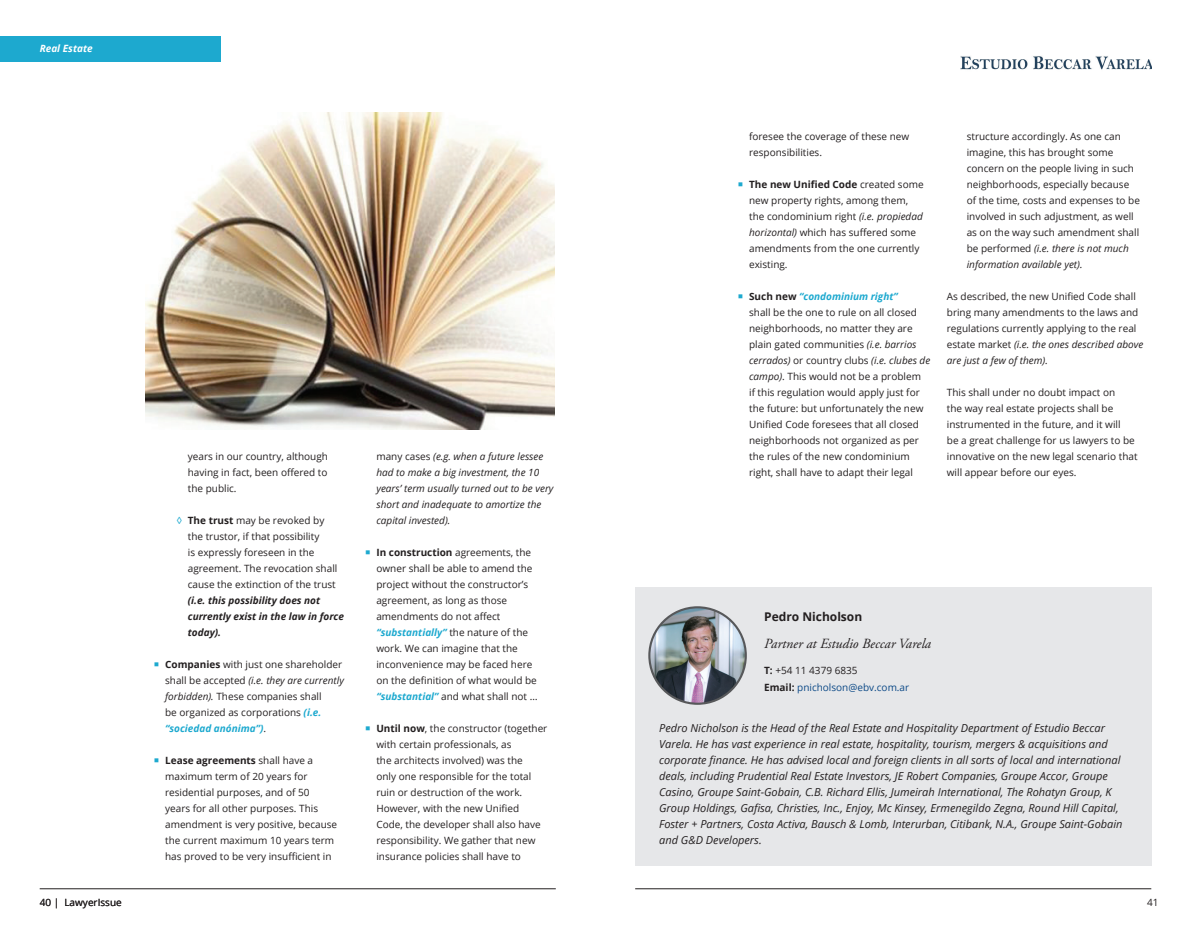
<style>
.page{position:relative;width:1191px;height:936px;background:#fff}
.page>*{position:absolute;margin:0;border:0;box-sizing:border-box;transform-origin:0 0}
.t1{font:italic 14px "Adobe Garamond Pro";color:#231f20}
.t2{font:700 12px "Open Sans";color:#231f20}
.t3{font:italic 11px/16px "Open Sans";color:#231f20}
.t4{font:10px/16px "Open Sans";color:#231f20}
.t5{font:italic 10px/16px "Open Sans";color:#231f20}
.t6{font:italic 700 10px/16px "Open Sans";color:#231f20}
.t7{font:10px/16.8px "Open Sans";color:#0d4a87}
.t8{font:italic 700 10px "Open Sans";color:#fff}
.s1{color:#1da9cf}
.s2{font-weight:700}
.s3{font-style:italic}
.s4{font-weight:700;font-style:italic;color:#1da9cf}
.s5{font-style:normal}
.s6{font-weight:700;color:#231f20}
.s7{color:#231f20}
</style>
<div class="page">
<div style="left:0;top:36px;width:221px;height:26px;background:#1da9cf"></div>
<hr style="left:40px;top:888px;width:516px;height:1px;background:#231f20">
<hr style="left:635px;top:888px;width:516px;height:1px;background:#231f20">
<img style="left:145px;top:113px;width:409px;height:316px">
<img style="left:960px;top:56px;width:191px;height:14px">
<div style="left:635px;top:588px;width:516px;height:278px;background:#e6e7e9"></div>
<img style="left:649px;top:607px;width:97px;height:96px;border-radius:48px">
<div style="left:648px;top:606px;width:99px;height:98px;border:2px solid #57585a;border-radius:50%"></div>
<p class="t8" style="left:40px;top:42px;width:55px">Real Estate</p>
<p class="t4" style="left:188px;top:448px;width:142px;text-align:justify">years in our country, although having in fact, been offered to the public.</p>
<p class="t4" style="left:188px;top:512px;width:151px;text-indent:-11px"><span class="s1">◊</span> <span class="s2">The trust</span> may be revoked by the trustor, if that possibility<br>is expressly foreseen in the agreement. The revocation shall cause the extinction of the trust</p>
<p class="t6" style="left:188px;top:592px;width:158px">(i.e. this possibility does not currently exist in the law in force today).</p>
<p class="t4" style="left:165px;top:656px;width:180px"><span class="s2">Companies</span> with just one shareholder shall be accepted <span class="s3">(i.e. they are currently forbidden).</span> These companies shall<br>be organized as corporations <span class="s4">(i.e. “sociedad anónima”)</span>.</p>
<p class="t4" style="left:165px;top:752px;width:173px"><span class="s2">Lease agreements</span> shall have a maximum term of 20 years for residential purposes, and of 50<br>years for all other purposes. This amendment is very positive, because the current maximum 10 years term has proved to be very insufficient in</p>
<p class="t5" style="left:376px;top:448px;width:179px"><span class="s5">many cases</span> (e.g. when a future lessee had to make a big investment, the 10 years’ term usually turned out to be very short and inadequate to amortize the capital invested).</p>
<p class="t4" style="left:376px;top:544px;width:163px"><span class="s2">In construction</span> agreements, the owner shall be able to amend the project without the constructor’s agreement, as long as those amendments do not affect <span class="s4">“substantially”</span> the nature of the work. We can imagine that the inconvenience may be faced here on the definition of what would be <span class="s4">“substantial”</span> and what shall not …</p>
<p class="t4" style="left:376px;top:720px;width:172px"><span class="s2">Until now</span>, the constructor (together with certain professionals, as<br>the architects involved) was the<br>only one responsible for the total ruin or destruction of the work.<br>However, with the new Unified Code, the developer shall also have responsibility. We gather that new insurance policies shall have to</p>
<p class="t4" style="left:749px;top:128px;width:162px">foresee the coverage of these new responsibilities.</p>
<p class="t4" style="left:749px;top:176px;width:176px"><span class="s2">The new Unified Code</span> created some new property rights, among them, the condominium right <span class="s3">(i.e. propiedad horizontal)</span> which has suffered some amendments from the one currently existing.</p>
<p class="t4" style="left:749px;top:288px;width:183px"><span class="s2">Such new</span> <span class="s4">“condominium right”<br></span>shall be the one to rule on all closed neighborhoods, no matter they are plain gated communities <span class="s3">(i.e. barrios cerrados)</span> or country clubs <span class="s3">(i.e. clubes de campo)</span>. This would not be a problem<br>if this regulation would apply just for the future: but unfortunately the new Unified Code foresees that all closed neighborhoods not organized as per the rules of the new condominium right, shall have to adapt their legal</p>
<p class="t4" style="left:966px;top:128px;width:175px">structure accordingly. As one can imagine, this has brought some concern on the people living in such neighborhoods, especially because of the time, costs and expenses to be involved in such adjustment, as well as on the way such amendment shall be performed <span class="s3">(i.e. there is not much information available yet).</span></p>
<p class="t4" style="left:947px;top:288px;width:198px">As described, the new Unified Code shall bring many amendments to the laws and regulations currently applying to the real estate market <span class="s3">(i.e. the ones described above are just a few of them).</span></p>
<p class="t4" style="left:947px;top:384px;width:192px">This shall under no doubt impact on<br>the way real estate projects shall be instrumented in the future, and it will<br>be a great challenge for us lawyers to be innovative on the new legal scenario that will appear before our eyes.</p>
<p class="t2" style="left:764px;top:608px;width:100px">Pedro Nicholson</p>
<h1 class="t1" style="left:764px;top:635px;width:168px">Partner at Estudio Beccar Varela</h1>
<p class="t7" style="left:764px;top:662px;width:147px"><span class="s6">T:</span> <span class="s7">+54 11 4379 6835<br></span><span class="s6">Email:</span> pnicholson@ebv.com.ar</p>
<p class="t3" style="left:659px;top:719px;width:465px">Pedro Nicholson is the Head of the Real Estate and Hospitality Department of Estudio Beccar Varela. He has vast experience in real estate, hospitality, tourism, mergers &amp; acquisitions and corporate finance. He has advised local and foreign clients in all sorts of local and international deals, including Prudential Real Estate Investors, JE Robert Companies, Groupe Accor, Groupe Casino, Groupe Saint-Gobain, C.B. Richard Ellis, Jumeirah International, The Rohatyn Group, K Group Holdings, Gafisa, Christies, Inc., Enjoy, Mc Kinsey, Ermenegildo Zegna, Round Hill Capital, Foster + Partners, Costa Activa, Bausch &amp; Lomb, Interurban, Citibank, N.A., Groupe Saint-Gobain and G&amp;D Developers.</p>
<p class="t4" style="left:40px;top:894px;width:84px">40 | LawyerIssue</p>
<p class="t4" style="left:1147px;top:894px;width:13px">41</p>
</div>
